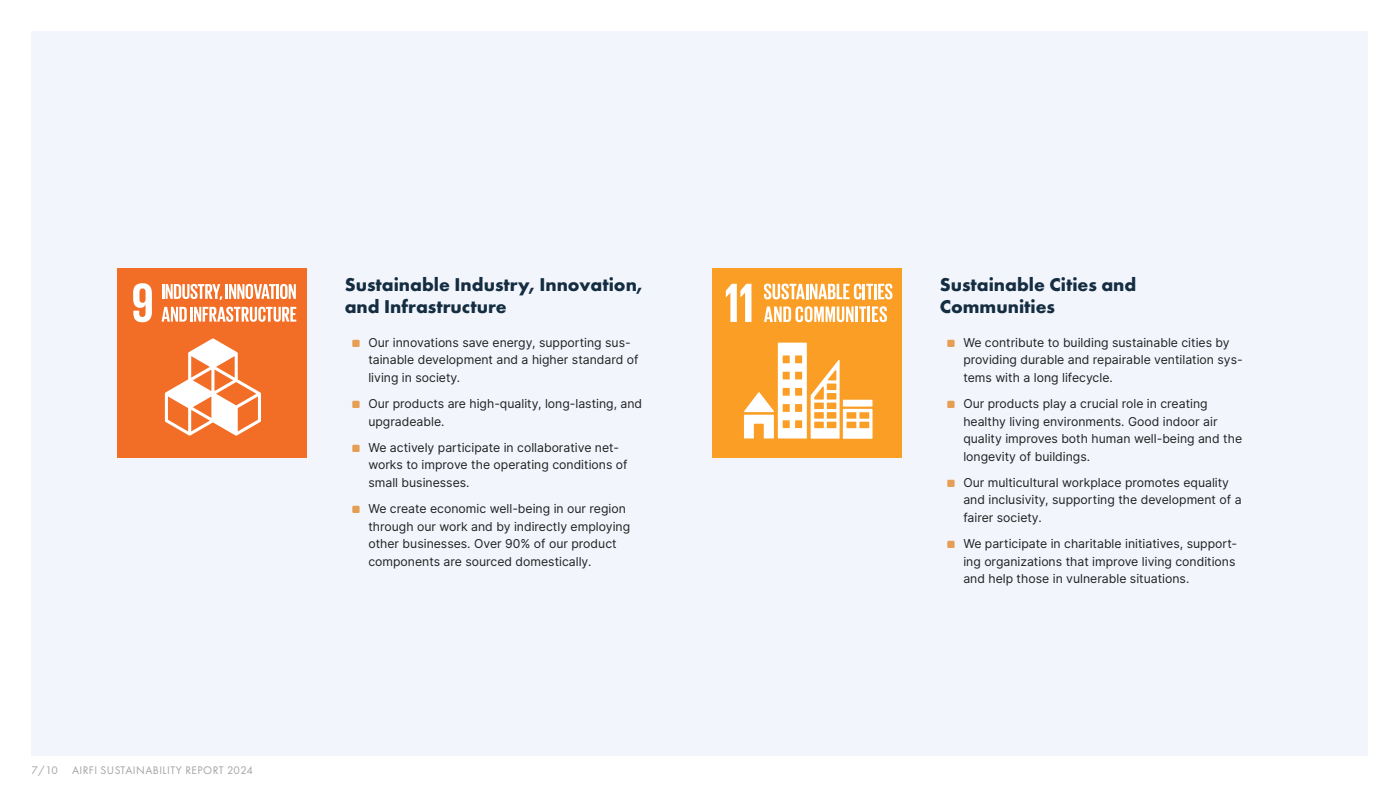
<style>
.page{position:relative;width:1400px;height:788px;background:#fff}
.page>*{position:absolute;margin:0;border:0;box-sizing:border-box;transform-origin:0 0}
.t1{font:700 19.25px/21.9px "Futura PT";color:#142d41}
.t2{font:12.25px/17.5px "Inter";color:#212121}
.t3{font:11.38px "Futura PT";letter-spacing:.04em;color:#a3a3a3}
.s1{color:#e59e53}
</style>
<div class="page">
<div style="left:32px;top:31px;width:1337px;height:725px;background:#f2f5fc"></div>
<div style="left:117px;top:268px;width:190px;height:189px;background:#f26e26"></div>
<svg style="left:133px;top:283px;width:19px;height:39px"></svg>
<svg style="left:165px;top:338px;width:96px;height:97px"></svg>
<svg style="left:162px;top:284px;width:60px;height:16px"></svg>
<hr style="left:225px;top:284px;width:3px;height:15px;background:#fff">
<svg style="left:229px;top:284px;width:67px;height:15px"></svg>
<svg style="left:162px;top:307px;width:25px;height:14px"></svg>
<hr style="left:190px;top:307px;width:3px;height:14px;background:#fff">
<svg style="left:194px;top:306px;width:102px;height:16px"></svg>
<div style="left:712px;top:268px;width:190px;height:189px;background:#fa9e26"></div>
<svg style="left:726px;top:284px;width:25px;height:38px"></svg>
<svg style="left:744px;top:342px;width:129px;height:96px"></svg>
<svg style="left:764px;top:283px;width:129px;height:16px"></svg>
<svg style="left:764px;top:306px;width:123px;height:16px"></svg>
<p class="t3" style="left:32px;top:765px;width:223px">7/10 AIRFI SUSTAINABILITY REPORT 2024</p>
<h1 class="t1" style="left:345px;top:275px;width:300px">Sustainable Industry, Innovation, and Infrastructure</h1>
<p class="t2" style="left:368px;top:333px;width:272px;text-indent:-16px"><span class="s1">⏹</span> Our innovations save energy, supporting sus&shy;tainable development and a higher standard of living in society.</p>
<p class="t2" style="left:368px;top:395px;width:275px;text-indent:-16px"><span class="s1">⏹</span> Our products are high-quality, long-lasting, and upgradeable.</p>
<p class="t2" style="left:368px;top:438px;width:261px;text-indent:-16px"><span class="s1">⏹</span> We actively participate in collaborative net&shy;works to improve the operating conditions of small businesses.</p>
<p class="t2" style="left:368px;top:500px;width:263px;text-indent:-16px"><span class="s1">⏹</span> We create economic well-being in our region through our work and by indirectly employing other businesses. Over 90% of our product components are sourced domestically.</p>
<h1 class="t1" style="left:940px;top:275px;width:198px">Sustainable Cities and<br>Communities</h1>
<p class="t2" style="left:963px;top:333px;width:281px;text-indent:-16px"><span class="s1">⏹</span> We contribute to building sustainable cities by providing durable and repairable ventilation sys&shy;tems with a long lifecycle.</p>
<p class="t2" style="left:963px;top:395px;width:280px;text-indent:-16px"><span class="s1">⏹</span> Our products play a crucial role in creating healthy living environments. Good indoor air quality improves both human well-being and the longevity of buildings.</p>
<p class="t2" style="left:963px;top:473px;width:280px;text-indent:-16px"><span class="s1">⏹</span> Our multicultural workplace promotes equality and inclusivity, supporting the development of a fairer society.</p>
<p class="t2" style="left:963px;top:535px;width:275px;text-indent:-16px"><span class="s1">⏹</span> We participate in charitable initiatives, support&shy;ing organizations that improve living conditions and help those in vulnerable situations.</p>
</div>
